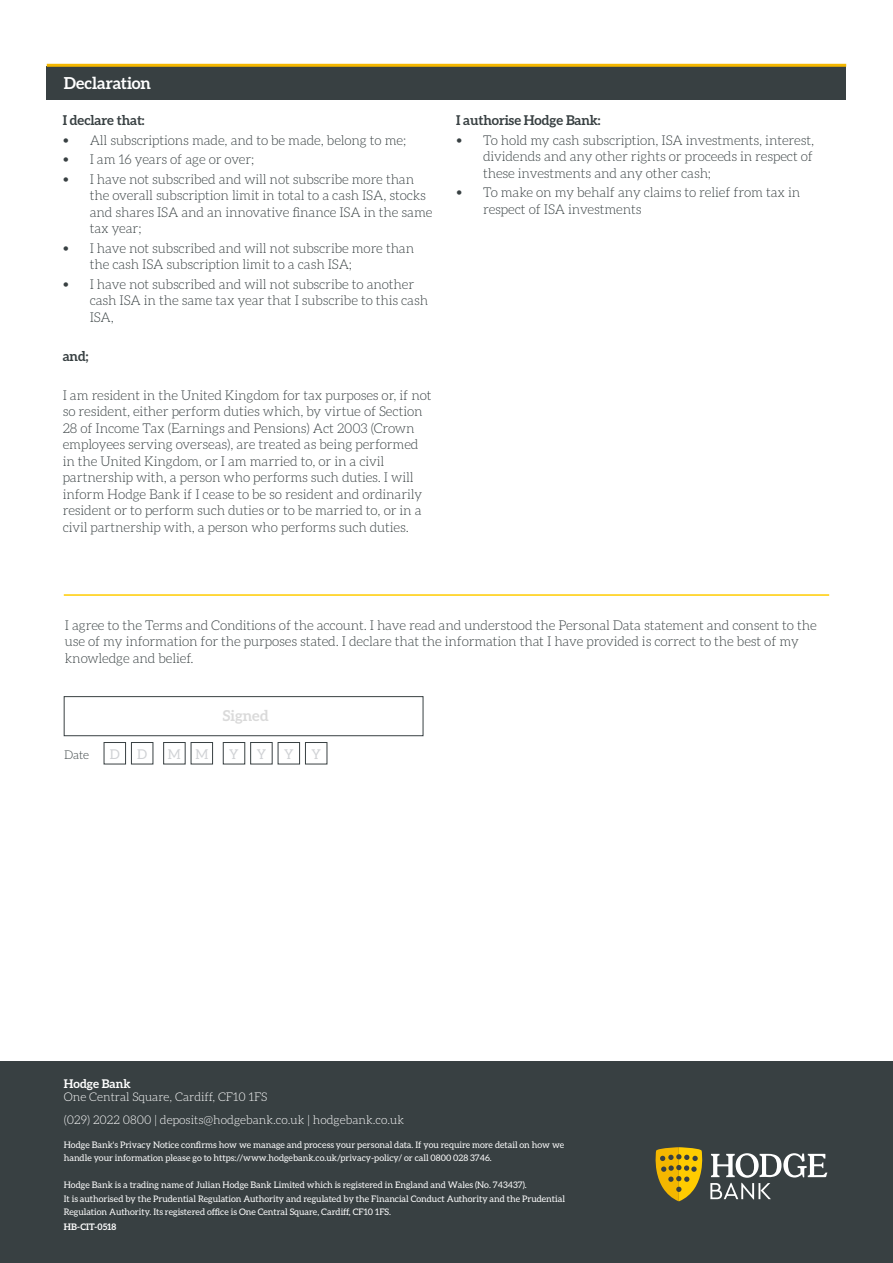
<style>
.page{position:relative;width:893px;height:1263px;background:#fff}
.page>*{position:absolute;margin:0;border:0;box-sizing:border-box;transform-origin:0 0}
.t1{font:700 16.5px "Aleo";color:#fff}
.t2{font:700 15px "Aleo";color:#dadada}
.t3{font:300 13.5px/16.5px "Aleo";letter-spacing:-.01em;color:#384042}
.t4{font:700 13.5px "Aleo";letter-spacing:-.01em;color:#384042}
.t5{font:13.5px "Aleo";color:#d0d2d5}
.t6{font:300 12px/23.2px "Aleo";color:#fff}
.t7{font:700 12px "Aleo";color:#fff}
.t8{font:300 12px "Aleo";color:#384042}
.t9{font:9px/13.5px "Aleo";color:#fff}
.t10{font:700 9px "Aleo";letter-spacing:.01em;color:#fff}
.s1{font-size:15px}
</style>
<div class="page">
<div style="left:0;top:1061px;width:893px;height:202px;background:#384042"></div>
<svg style="left:655px;top:1147px;width:48px;height:54px"></svg>
<svg style="left:710px;top:1153px;width:117px;height:46px"></svg>
<div style="left:64px;top:696px;width:359px;height:40px;border:1px solid #384042"></div>
<div style="left:104px;top:742px;width:22px;height:22px;border:1px solid #384042"></div>
<div style="left:163px;top:742px;width:23px;height:22px;border:1px solid #384042"></div>
<div style="left:278px;top:742px;width:22px;height:22px;border:1px solid #384042"></div>
<div style="left:250px;top:742px;width:23px;height:22px;border:1px solid #384042"></div>
<div style="left:223px;top:742px;width:22px;height:22px;border:1px solid #384042"></div>
<div style="left:131px;top:742px;width:22px;height:22px;border:1px solid #384042"></div>
<div style="left:191px;top:742px;width:22px;height:22px;border:1px solid #384042"></div>
<div style="left:305px;top:742px;width:22px;height:22px;border:1px solid #384042"></div>
<div style="left:47px;top:66px;width:799px;height:33px;background:#384042"></div>
<hr style="left:47px;top:64px;width:799px;height:3px;background:#f4b700">
<hr style="left:64px;top:594px;width:765px;height:2px;background:#fc0">
<p class="t1" style="left:64px;top:74px;width:89px">Declaration</p>
<p class="t4" style="left:63px;top:112px;width:83px">I declare that:</p>
<p class="t3" style="left:63px;top:131px;width:345px"><span class="s1">•</span> All subscriptions made, and to be made, belong to me;</p>
<p class="t3" style="left:63px;top:151px;width:193px"><span class="s1">•</span> I am 16 years of age or over;</p>
<p class="t3" style="left:90px;top:170px;width:344px;text-indent:-27px"><span class="s1">•</span> I have not subscribed and will not subscribe more than the overall subscription limit in total to a cash ISA, stocks and shares ISA and an innovative finance ISA in the same tax year;</p>
<p class="t3" style="left:90px;top:239px;width:326px;text-indent:-27px"><span class="s1">•</span> I have not subscribed and will not subscribe more than the cash ISA subscription limit to a cash ISA;</p>
<p class="t3" style="left:90px;top:275px;width:340px;text-indent:-27px"><span class="s1">•</span> I have not subscribed and will not subscribe to another cash ISA in the same tax year that I subscribe to this cash<br>ISA,</p>
<p class="t4" style="left:63px;top:348px;width:27px">and;</p>
<p class="t3" style="left:63px;top:386px;width:370px">I am resident in the United Kingdom for tax purposes or, if not so resident, either perform duties which, by virtue of Section 28 of Income Tax (Earnings and Pensions) Act 2003 (Crown employees serving overseas), are treated as being performed in the United Kingdom, or I am married to, or in a civil partnership with, a person who performs such duties. I will inform Hodge Bank if I cease to be so resident and ordinarily resident or to perform such duties or to be married to, or in a civil partnership with, a person who performs such duties.</p>
<p class="t4" style="left:456px;top:112px;width:146px">I authorise Hodge Bank:</p>
<p class="t3" style="left:483px;top:131px;width:333px;text-align:justify;text-indent:-27px"><span class="s1">•</span> To hold my cash subscription, ISA investments, interest, dividends and any other rights or proceeds in respect of these investments and any other cash;</p>
<p class="t3" style="left:483px;top:184px;width:319px;text-indent:-27px"><span class="s1">•</span> To make on my behalf any claims to relief from tax in respect of ISA investments</p>
<p class="t3" style="left:65px;top:616px;width:753px">I agree to the Terms and Conditions of the account. I have read and understood the Personal Data statement and consent to the use of my information for the purposes stated. I declare that the information that I have provided is correct to the best of my knowledge and belief.</p>
<p class="t2" style="left:223px;top:707px;width:47px">Signed</p>
<p class="t8" style="left:64px;top:748px;width:27px">Date</p>
<p class="t5" style="left:110px;top:746px;width:12px">D</p>
<p class="t5" style="left:137px;top:746px;width:12px">D</p>
<p class="t5" style="left:168px;top:746px;width:42px">M M</p>
<p class="t5" style="left:229px;top:746px;width:11px">Y</p>
<p class="t5" style="left:257px;top:746px;width:11px">Y</p>
<p class="t5" style="left:284px;top:746px;width:11px">Y</p>
<p class="t5" style="left:311px;top:746px;width:11px">Y</p>
<p class="t7" style="left:64px;top:1076px;width:68px">Hodge Bank</p>
<p class="t6" style="left:64px;top:1085px;width:342px">One Central Square, Cardiff, CF10 1FS<br>(029) 2022 0800 | deposits@hodgebank.co.uk | hodgebank.co.uk</p>
<p class="t9" style="left:64px;top:1137px;width:502px">Hodge Bank's Privacy Notice confirms how we manage and process your personal data. If you require more detail on how we handle your information please go to https://www.hodgebank.co.uk/privacy-policy/ or call 0800 028 3746.</p>
<p class="t9" style="left:64px;top:1178px;width:503px">Hodge Bank is a trading name of Julian Hodge Bank Limited which is registered in England and Wales (No. 743437).<br>It is authorised by the Prudential Regulation Authority and regulated by the Financial Conduct Authority and the Prudential<br>Regulation Authority. Its registered office is One Central Square, Cardiff, CF10 1FS.</p>
<p class="t10" style="left:64px;top:1222px;width:54px">HB-CIT-0518</p>
</div>
